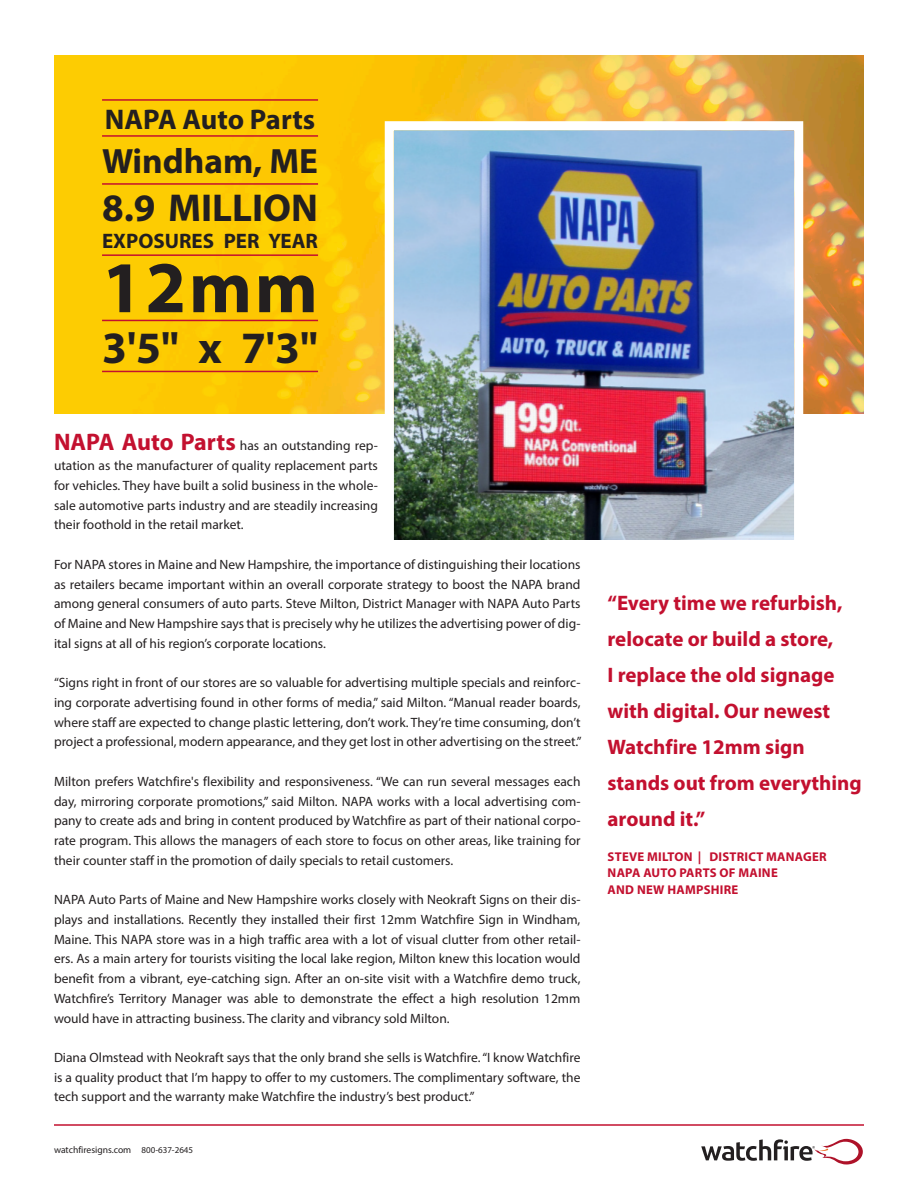
<style>
.page{position:relative;width:918px;height:1188px;background:#fff}
.page>*{position:absolute;margin:0;border:0;box-sizing:border-box;transform-origin:0 0}
.t1{font:700 73.5px "Myriad Pro";color:#231f20}
.t2{font:700 45px "Myriad Pro";color:#231f20}
.t3{font:700 39px "Myriad Pro";color:#231f20}
.t4{font:700 35.25px "Myriad Pro";color:#231f20}
.t5{font:700 28.5px "Myriad Pro";color:#231f20}
.t6{font:700 21px/36px "Myriad Pro";color:#c3102f}
.t7{font:700 21px "Myriad Pro";color:#231f20}
.t8{font:13.5px/19.6px "Myriad Pro";color:#231f20;text-align:justify}
.t9{font:700 12.75px/16.5px "Myriad Pro";letter-spacing:.02em;color:#c3102f}
.t10{font:9.6px "Myriad Pro";color:#231f20}
.s1{font-weight:700;font-size:24px;color:#c3102f}
.s2{font-size:9px}
</style>
<div class="page">
<hr style="left:54px;top:1124px;width:810px;height:2px;background:#c3102f">
<img style="left:54px;top:56px;width:810px;height:358px">
<img style="left:380px;top:117px;width:428px;height:423px">
<hr style="left:102px;top:99px;width:216px;height:2px;background:#c3102f">
<hr style="left:102px;top:135px;width:216px;height:2px;background:#c3102f">
<hr style="left:102px;top:183px;width:216px;height:2px;background:#c3102f">
<hr style="left:102px;top:254px;width:216px;height:2px;background:#c3102f">
<hr style="left:102px;top:320px;width:216px;height:1px;background:#c3102f">
<hr style="left:102px;top:371px;width:216px;height:1px;background:#c3102f">
<svg style="left:701px;top:1139px;width:162px;height:26px"></svg>
<p class="t5" style="left:105px;top:101px;width:212px">NAPA Auto Parts</p>
<p class="t4" style="left:102px;top:138px;width:218px">Windham, ME</p>
<p class="t3" style="left:102px;top:182px;width:218px">8.9 MILLION</p>
<p class="t7" style="left:102px;top:227px;width:218px">EXPOSURES PER YEAR</p>
<p class="t1" style="left:102px;top:240px;width:217px">12mm</p>
<p class="t2" style="left:102px;top:319px;width:218px">3'5" x 7'3"</p>
<p class="t8" style="left:54px;top:436px;width:326px"><span class="s1">NAPA Auto Parts</span> has an outstanding rep&shy;utation as the manufacturer of quality replacement parts for vehicles. They have built a solid business in the whole&shy;sale automotive parts industry and are steadily increasing their foothold in the retail market.</p>
<p class="t8" style="left:54px;top:554px;width:528px">For NAPA stores in Maine and New Hampshire, the importance of distinguishing their locations as retailers became important within an overall corporate strategy to boost the NAPA brand among general consumers of auto parts. Steve Milton, District Manager with NAPA Auto Parts of Maine and New Hampshire says that is precisely why he utilizes the advertising power of dig&shy;ital signs at all of his region’s corporate locations.</p>
<p class="t8" style="left:54px;top:673px;width:529px">“Signs right in front of our stores are so valuable for advertising multiple specials and reinforc&shy;ing corporate advertising found in other forms of media,” said Milton. “Manual reader boards, where staff are expected to change plastic lettering, don’t work. They’re time consuming, don’t project a professional, modern appearance, and they get lost in other advertising on the street.”</p>
<p class="t8" style="left:54px;top:771px;width:528px">Milton prefers Watchfire's flexibility and responsiveness. “We can run several messages each day, mirroring corporate promotions,” said Milton. NAPA works with a local advertising com&shy;pany to create ads and bring in content produced by Watchfire as part of their national corpo&shy;rate program. This allows the managers of each store to focus on other areas, like training for their counter staff in the promotion of daily specials to retail customers.</p>
<p class="t8" style="left:54px;top:890px;width:528px">NAPA Auto Parts of Maine and New Hampshire works closely with Neokraft Signs on their dis&shy;plays and installations. Recently they installed their first 12mm Watchfire Sign in Windham, Maine. This NAPA store was in a high traffic area with a lot of visual clutter from other retail&shy;ers. As a main artery for tourists visiting the local lake region, Milton knew this location would benefit from a vibrant, eye-catching sign. After an on-site visit with a Watchfire demo truck, Watchfire’s Territory Manager was able to demonstrate the effect a high resolution 12mm would have in attracting business. The clarity and vibrancy sold Milton.</p>
<p class="t8" style="left:54px;top:1047px;width:528px">Diana Olmstead with Neokraft says that the only brand she sells is Watchfire. “I know Watchfire is a quality product that I’m happy to offer to my customers. The complimentary software, the tech support and the warranty make Watchfire the industry’s best product.”</p>
<p class="t10" style="left:54px;top:1144px;width:141px">watchfiresigns.com <span class="s2">800-637-2645</span></p>
<p class="t6" style="left:608px;top:585px;width:256px">“Every time we refurbish, relocate or build a store,<br>I replace the old signage with digital. Our newest<br>Watchfire 12mm sign stands out from everything around it.”</p>
<p class="t9" style="left:608px;top:848px;width:221px">STEVE MILTON | DISTRICT MANAGER</p>
<p class="t9" style="left:608px;top:865px;width:172px">NAPA AUTO PARTS OF MAINE<br>AND NEW HAMPSHIRE</p>
</div>
